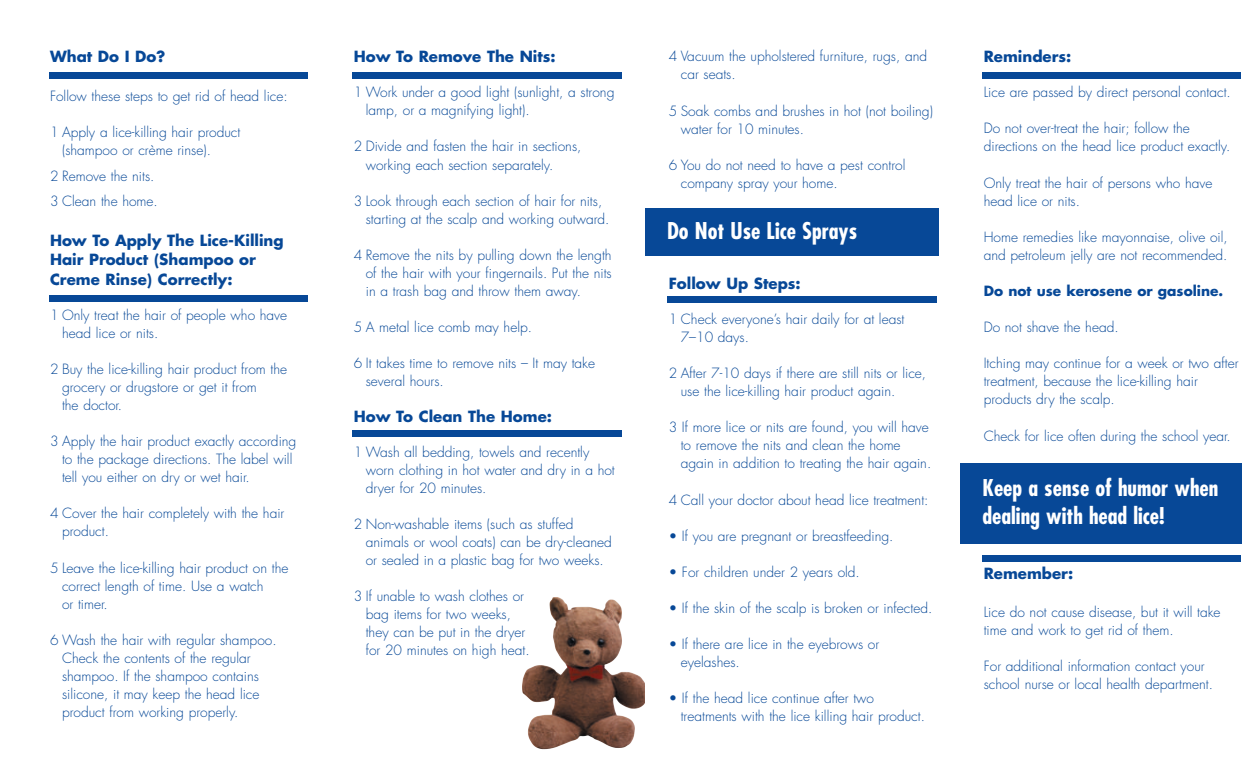
<style>
.page{position:relative;width:1260px;height:765px;background:#fff}
.page>*{position:absolute;margin:0;border:0;box-sizing:border-box;transform-origin:0 0}
.t1{font:700 condensed 22.5px/28.5px "Futura";color:#fff}
.t2{font:700 15px/19.5px "Futura";color:#074897}
.t3{font:300 13.75px/18.1px "Futura";color:#074897}
.t4{font:700 13.75px "Futura";color:#074897}
</style>
<div class="page">
<img style="left:522px;top:597px;width:123px;height:152px">
<div style="left:49px;top:295px;width:259px;height:7px;background:#074897"></div>
<div style="left:352px;top:430px;width:270px;height:7px;background:#074897"></div>
<div style="left:352px;top:72px;width:270px;height:6px;background:#074897"></div>
<div style="left:645px;top:209px;width:294px;height:47px;background:#074897"></div>
<div style="left:668px;top:296px;width:270px;height:7px;background:#074897"></div>
<div style="left:982px;top:72px;width:259px;height:7px;background:#074897"></div>
<div style="left:960px;top:463px;width:281px;height:81px;background:#074897"></div>
<div style="left:49px;top:72px;width:259px;height:7px;background:#074897"></div>
<div style="left:982px;top:555px;width:259px;height:7px;background:#074897"></div>
<p class="t2" style="left:50px;top:48px;width:117px">What Do I Do?</p>
<p class="t3" style="left:50px;top:88px;width:239px">Follow these steps to get rid of head lice:</p>
<p class="t3" style="left:62px;top:124px;width:180px;text-indent:-12px">1 Apply a lice-killing hair product (shampoo or crème rinse).</p>
<p class="t3" style="left:50px;top:164px;width:109px;line-height:25.6px">2 Remove the nits.<br>3 Clean the home.</p>
<p class="t2" style="left:50px;top:232px;width:235px">How To Apply The Lice-Killing<br>Hair Product (Shampoo or<br>Creme Rinse) Correctly:</p>
<p class="t3" style="left:62px;top:307px;width:227px;text-indent:-12px">1 Only treat the hair of people who have head lice or nits.</p>
<p class="t3" style="left:62px;top:361px;width:227px;text-indent:-12px">2 Buy the lice-killing hair product from the grocery or drugstore or get it from<br>the doctor.</p>
<p class="t3" style="left:62px;top:433px;width:236px;text-indent:-12px">3 Apply the hair product exactly according to the package directions. The label will tell you either on dry or wet hair.</p>
<p class="t3" style="left:62px;top:506px;width:224px;text-indent:-12px">4 Cover the hair completely with the hair product.</p>
<p class="t3" style="left:62px;top:560px;width:228px;text-indent:-12px">5 Leave the lice-killing hair product on the correct length of time. Use a watch<br>or timer.</p>
<p class="t3" style="left:62px;top:632px;width:216px;text-indent:-12px">6 Wash the hair with regular shampoo.<br>Check the contents of the regular shampoo. If the shampoo contains silicone, it may keep the head lice product from working properly.</p>
<p class="t2" style="left:354px;top:48px;width:204px">How To Remove The Nits:</p>
<p class="t3" style="left:366px;top:84px;width:250px;text-indent:-12px">1 Work under a good light (sunlight, a strong lamp, or a magnifying light).</p>
<p class="t3" style="left:366px;top:139px;width:217px;text-indent:-12px">2 Divide and fasten the hair in sections, working each section separately.</p>
<p class="t3" style="left:366px;top:193px;width:245px;text-indent:-12px">3 Look through each section of hair for nits, starting at the scalp and working outward.</p>
<p class="t3" style="left:366px;top:247px;width:248px;text-align:justify;text-indent:-12px">4 Remove the nits by pulling down the length of the hair with your fingernails. Put the nits in a trash bag and throw them away.</p>
<p class="t3" style="left:354px;top:319px;width:180px">5 A metal lice comb may help.</p>
<p class="t3" style="left:366px;top:355px;width:231px;text-indent:-12px">6 It takes time to remove nits – It may take several hours.</p>
<p class="t2" style="left:354px;top:408px;width:200px">How To Clean The Home:</p>
<p class="t3" style="left:366px;top:444px;width:251px;text-indent:-12px">1 Wash all bedding, towels and recently worn clothing in hot water and dry in a hot dryer for 20 minutes.</p>
<p class="t3" style="left:366px;top:516px;width:248px;text-indent:-12px">2 Non-washable items (such as stuffed animals or wool coats) can be dry-cleaned or sealed in a plastic bag for two weeks.</p>
<p class="t3" style="left:366px;top:588px;width:165px;text-indent:-12px">3 If unable to wash clothes or bag items for two weeks, they can be put in the dryer for 20 minutes on high heat.</p>
<p class="t3" style="left:681px;top:48px;width:248px;text-indent:-12px">4 Vacuum the upholstered furniture, rugs, and car seats.</p>
<p class="t3" style="left:681px;top:103px;width:254px;text-indent:-12px">5 Soak combs and brushes in hot (not boiling) water for 10 minutes.</p>
<p class="t3" style="left:681px;top:157px;width:226px;text-indent:-12px">6 You do not need to have a pest control company spray your home.</p>
<h1 class="t1" style="left:667px;top:218px;width:192px">Do Not Use Lice Sprays</h1>
<p class="t2" style="left:669px;top:275px;width:134px">Follow Up Steps:</p>
<p class="t3" style="left:681px;top:311px;width:225px;text-indent:-12px">1 Check everyone’s hair daily for at least<br>7–10 days.</p>
<p class="t3" style="left:681px;top:365px;width:247px;text-indent:-12px">2 After 7-10 days if there are still nits or lice, use the lice-killing hair product again.</p>
<p class="t3" style="left:681px;top:419px;width:252px;text-indent:-12px">3 If more lice or nits are found, you will have to remove the nits and clean the home again in addition to treating the hair again.</p>
<p class="t3" style="left:669px;top:492px;width:261px">4 Call your doctor about head lice treatment:</p>
<p class="t3" style="left:669px;top:528px;width:226px">• If you are pregnant or breastfeeding.</p>
<p class="t3" style="left:669px;top:564px;width:193px">• For children under 2 years old.</p>
<p class="t3" style="left:669px;top:600px;width:265px">• If the skin of the scalp is broken or infected.</p>
<p class="t3" style="left:681px;top:636px;width:200px;text-indent:-12px">• If there are lice in the eyebrows or eyelashes.</p>
<p class="t3" style="left:681px;top:690px;width:246px;text-indent:-12px">• If the head lice continue after two treatments with the lice killing hair product.</p>
<p class="t2" style="left:984px;top:48px;width:89px">Reminders:</p>
<p class="t3" style="left:984px;top:84px;width:249px">Lice are passed by direct personal contact.</p>
<p class="t3" style="left:984px;top:121px;width:248px">Do not over-treat the hair; follow the directions on the head lice product exactly.</p>
<p class="t3" style="left:984px;top:175px;width:230px">Only treat the hair of persons who have head lice or nits.</p>
<p class="t3" style="left:984px;top:229px;width:246px">Home remedies like mayonnaise, olive oil, and petroleum jelly are not recommended.</p>
<p class="t4" style="left:984px;top:285px;width:241px">Do not use kerosene or gasoline.</p>
<p class="t3" style="left:984px;top:319px;width:136px">Do not shave the head.</p>
<p class="t3" style="left:984px;top:355px;width:256px">Itching may continue for a week or two after treatment, because the lice-killing hair products dry the scalp.</p>
<p class="t3" style="left:984px;top:428px;width:249px">Check for lice often during the school year.</p>
<h1 class="t1" style="left:982px;top:475px;width:238px">Keep a sense of humor when dealing with head lice!</h1>
<p class="t2" style="left:984px;top:565px;width:91px">Remember:</p>
<p class="t3" style="left:984px;top:604px;width:238px">Lice do not cause disease, but it will take time and work to get rid of them.</p>
<p class="t3" style="left:984px;top:658px;width:231px">For additional information contact your school nurse or local health department.</p>
</div>
